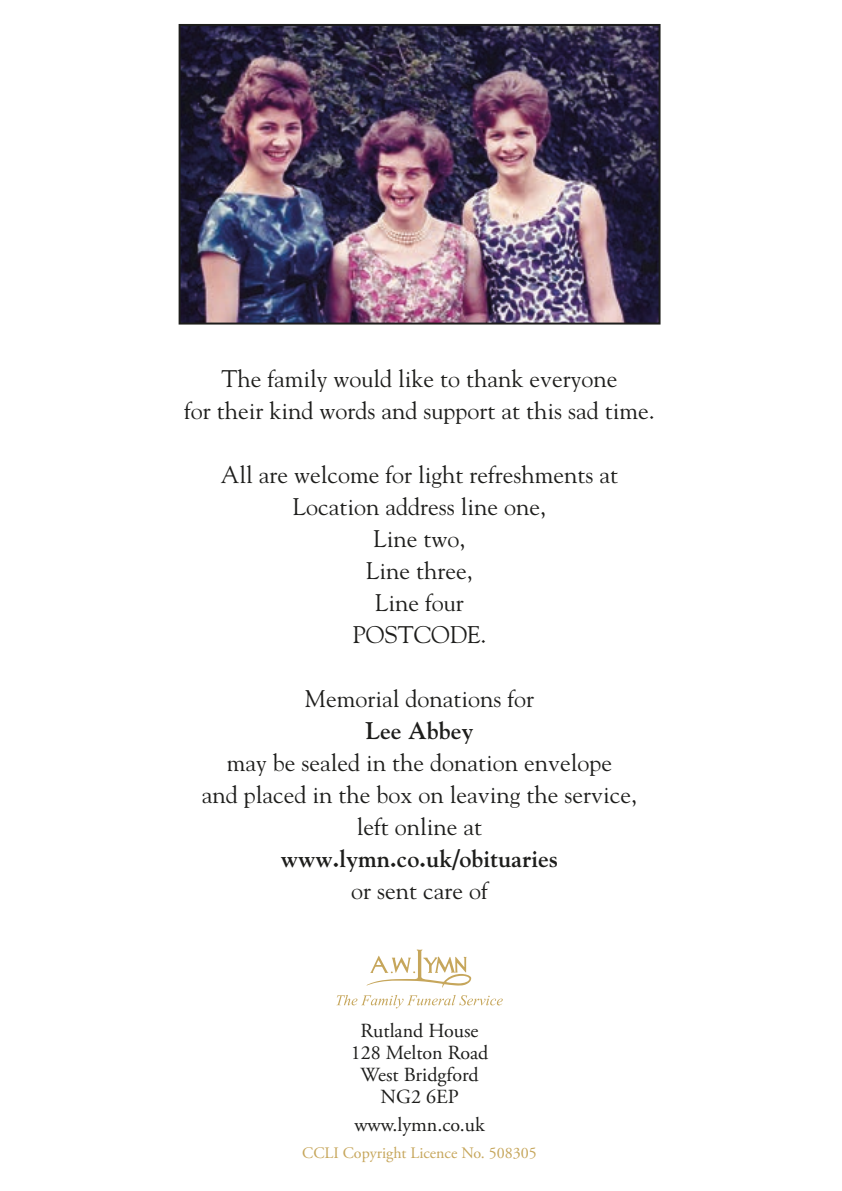
<style>
.page{position:relative;width:842px;height:1191px;background:#fff}
.page>*{position:absolute;margin:0;border:0;box-sizing:border-box;transform-origin:0 0}
.t1{font:24px/32px "Goudy";color:#1d1d1b;text-align:center}
.t2{font:700 24px "Goudy";color:#1d1d1b}
.t3{font:20px/22px "Adobe Garamond Pro";color:#1d1d1b;text-align:center}
.t4{font:16px "Adobe Garamond Pro";color:#c6a65b}
</style>
<div class="page">
<img style="left:182px;top:27px;width:475px;height:294px">
<div style="left:179px;top:24px;width:481px;height:300px;border:2px solid #1d1d1b"></div>
<svg style="left:336px;top:949px;width:167px;height:59px"></svg>
<p class="t1" style="left:184px;top:362px;width:472px">The family would like to thank everyone<br>for their kind words and support at this sad time.</p>
<p class="t1" style="left:221px;top:458px;width:399px">All are welcome for light refreshments at<br>Location address line one,<br>Line two,<br>Line three,<br>Line four<br>POSTCODE.</p>
<p class="t1" style="left:305px;top:682px;width:231px">Memorial donations for</p>
<p class="t2" style="left:366px;top:716px;width:109px">Lee Abbey</p>
<p class="t1" style="left:202px;top:746px;width:437px">may be sealed in the donation envelope<br>and placed in the box on leaving the service, left online at</p>
<p class="t2" style="left:281px;top:844px;width:279px">www.lymn.co.uk/obituaries</p>
<p class="t1" style="left:351px;top:874px;width:138px">or sent care of</p>
<p class="t3" style="left:351px;top:1020px;width:139px">Rutland House<br>128 Melton Road<br>West Bridgford<br>NG2 6EP</p>
<p class="t3" style="left:354px;top:1113px;width:132px">www.lymn.co.uk</p>
<p class="t4" style="left:302px;top:1143px;width:236px">CCLI Copyright Licence No. 508305</p>
</div>
